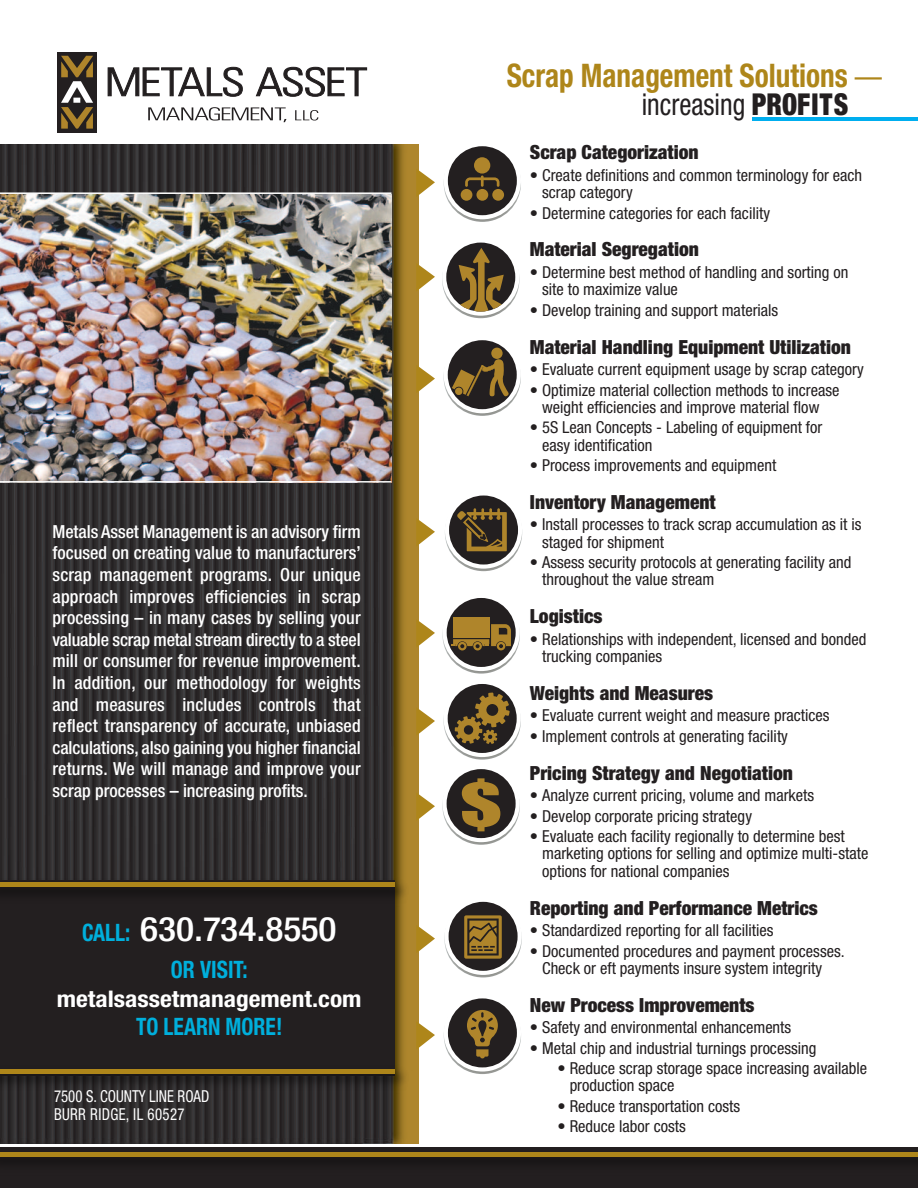
<style>
.page{position:relative;width:918px;height:1188px;background:#fff}
.page>*{position:absolute;margin:0;border:0;box-sizing:border-box;transform-origin:0 0}
.t1{font:500 condensed 33.75px "Helvetica Neue";color:#fff;scale:1.11 1}
.t2{font:700 condensed 32.55px "Helvetica Neue";color:#ae861a;scale:.9 1}
.t3{font:condensed 30.15px "Helvetica Neue";color:#231f20;scale:.9 1}
.t4{font:700 condensed 24px "Helvetica Neue";color:#00afdc;scale:.9 1}
.t5{font:700 condensed 22.95px "Helvetica Neue";color:#fff;scale:1.11 1}
.t6{font:900 condensed 19.5px "Helvetica Neue";color:#231f20}
.t7{font:500 condensed 18px/21.6px "Helvetica Neue";color:#fff;text-align:justify}
.t8{font:condensed 16.5px/17.2px "Helvetica Neue";color:#231f20}
.t9{font:condensed 16.5px/18.8px "Helvetica Neue";color:#fff;scale:.9 1}
.s1{font-weight:700;font-size:24px;color:#00afdc}
.s2{font-weight:400;font-size:30.15px}
.s3{font-weight:900}
</style>
<div class="page">
<div style="left:0;top:1147px;width:918px;height:41px;background:#231f20"></div>
<div style="left:0;top:1152px;width:918px;height:5px;background:#ae861a"></div>
<div style="left:57px;top:52px;width:40px;height:80px;background:#231f20"></div>
<svg style="left:61px;top:56px;width:32px;height:73px"></svg>
<svg style="left:148px;top:107px;width:138px;height:15px"></svg>
<svg style="left:295px;top:110px;width:23px;height:11px"></svg>
<svg style="left:107px;top:66px;width:136px;height:31px"></svg>
<svg style="left:255px;top:66px;width:112px;height:31px"></svg>
<img style="left:0;top:144px;width:419px;height:999px">
<img style="left:0;top:194px;width:392px;height:288px">
<hr style="left:0;top:192px;width:391px;height:2px;background:#fff">
<hr style="left:0;top:481px;width:391px;height:2px;background:#fff">
<svg style="left:444px;top:145px;width:77px;height:77px"></svg>
<div style="left:444px;top:142px;width:77px;height:77px;background:#fff;border-radius:50%"></div>
<div style="left:448px;top:146px;width:69px;height:69px;background:#231f20;border-radius:50%"></div>
<svg style="left:461px;top:157px;width:43px;height:44px"></svg>
<svg style="left:416px;top:168px;width:19px;height:29px"></svg>
<svg style="left:442px;top:241px;width:77px;height:77px"></svg>
<div style="left:442px;top:238px;width:77px;height:78px;background:#fff;border-radius:50%"></div>
<div style="left:446px;top:243px;width:69px;height:69px;background:#231f20;border-radius:50%"></div>
<svg style="left:454px;top:248px;width:54px;height:64px"></svg>
<svg style="left:416px;top:263px;width:19px;height:29px"></svg>
<svg style="left:444px;top:338px;width:77px;height:78px"></svg>
<div style="left:444px;top:336px;width:77px;height:77px;background:#fff;border-radius:50%"></div>
<div style="left:448px;top:340px;width:69px;height:69px;background:#231f20;border-radius:50%"></div>
<div style="left:491px;top:348px;width:12px;height:11px;background:#af852b;border-radius:50%"></div>
<svg style="left:452px;top:359px;width:57px;height:37px"></svg>
<svg style="left:416px;top:365px;width:19px;height:28px"></svg>
<svg style="left:445px;top:494px;width:77px;height:77px"></svg>
<div style="left:445px;top:491px;width:77px;height:78px;background:#fff;border-radius:50%"></div>
<div style="left:449px;top:496px;width:69px;height:69px;background:#231f20;border-radius:50%"></div>
<svg style="left:457px;top:508px;width:50px;height:43px"></svg>
<svg style="left:416px;top:518px;width:19px;height:29px"></svg>
<svg style="left:442px;top:596px;width:78px;height:78px"></svg>
<div style="left:443px;top:594px;width:77px;height:77px;background:#fff;border-radius:50%"></div>
<div style="left:447px;top:598px;width:69px;height:69px;background:#231f20;border-radius:50%"></div>
<div style="left:453px;top:617px;width:36px;height:21px;background:#af852b"></div>
<svg style="left:451px;top:624px;width:60px;height:26px"></svg>
<svg style="left:416px;top:619px;width:19px;height:29px"></svg>
<svg style="left:444px;top:682px;width:77px;height:78px"></svg>
<div style="left:444px;top:680px;width:77px;height:77px;background:#fff;border-radius:50%"></div>
<div style="left:448px;top:684px;width:69px;height:69px;background:#231f20;border-radius:50%"></div>
<svg style="left:455px;top:693px;width:55px;height:51px"></svg>
<svg style="left:416px;top:707px;width:19px;height:29px"></svg>
<svg style="left:416px;top:792px;width:19px;height:29px"></svg>
<svg style="left:442px;top:767px;width:78px;height:78px"></svg>
<div style="left:442px;top:765px;width:78px;height:77px;background:#fff;border-radius:50%"></div>
<div style="left:447px;top:769px;width:69px;height:69px;background:#231f20;border-radius:50%"></div>
<svg style="left:462px;top:778px;width:38px;height:53px"></svg>
<svg style="left:444px;top:900px;width:78px;height:77px"></svg>
<svg style="left:444px;top:898px;width:78px;height:77px"></svg>
<div style="left:449px;top:902px;width:69px;height:69px;background:#231f20;border-radius:50%"></div>
<svg style="left:464px;top:915px;width:38px;height:44px;background:#846627"></svg>
<svg style="left:416px;top:925px;width:19px;height:28px"></svg>
<svg style="left:444px;top:997px;width:77px;height:77px"></svg>
<div style="left:444px;top:994px;width:77px;height:78px;background:#fff;border-radius:50%"></div>
<div style="left:448px;top:998px;width:69px;height:69px;background:#231f20;border-radius:50%"></div>
<svg style="left:467px;top:1010px;width:31px;height:48px"></svg>
<svg style="left:416px;top:1021px;width:19px;height:29px"></svg>
<div style="left:0;top:881px;width:394px;height:195px;background:#231f20"></div>
<img style="left:0;top:876px;width:413px;height:30px">
<hr style="left:0;top:883px;width:394px;height:4px;background:#ae861a">
<img style="left:0;top:1063px;width:413px;height:30px">
<div style="left:0;top:1069px;width:394px;height:5px;background:#ae861a"></div>
<hr style="left:752px;top:117px;width:166px;height:4px;background:#00aeef">
<p class="t7" style="left:52px;top:522px;width:310px">Metals Asset Management is an advisory firm focused on creating value to manufacturers’ scrap management programs. Our unique approach improves efficiencies in scrap processing – in many cases by selling your valuable scrap metal stream directly to a steel mill or consumer for revenue improvement.<br>In addition, our methodology for weights and measures includes controls that reflect transparency of accurate, unbiased calculations, also gaining you higher financial returns. We will manage and improve your scrap processes – increasing profits.</p>
<p class="t1" style="left:82px;top:917px;width:231px"><span class="s1">CALL:</span> 630.734.8550</p>
<p class="t4" style="left:171px;top:961px;width:87px">OR VISIT:</p>
<p class="t5" style="left:57px;top:991px;width:276px">metalsassetmanagement.com</p>
<p class="t4" style="left:136px;top:1018px;width:164px">TO LEARN MORE!</p>
<p class="t9" style="left:54px;top:1088px;width:174px">7500 S. COUNTY LINE ROAD<br>BURR RIDGE, IL 60527</p>
<p class="t2" style="left:507px;top:63px;width:418px">Scrap Management Solutions <span class="s2">—</span></p>
<p class="t3" style="left:642px;top:93px;width:231px">increasing <span class="s3">PROFITS</span></p>
<p class="t6" style="left:530px;top:145px;width:170px">Scrap Categorization</p>
<p class="t8" style="left:542px;top:168px;width:322px;text-indent:-12px">• Create definitions and common terminology for each scrap category</p>
<p class="t8" style="left:530px;top:206px;width:242px">• Determine categories for each facility</p>
<p class="t6" style="left:530px;top:243px;width:170px">Material Segregation</p>
<p class="t8" style="left:542px;top:265px;width:308px;text-indent:-12px">• Determine best method of handling and sorting on site to maximize value</p>
<p class="t8" style="left:530px;top:303px;width:250px">• Develop training and support materials</p>
<p class="t6" style="left:530px;top:340px;width:323px">Material Handling Equipment Utilization</p>
<p class="t8" style="left:530px;top:362px;width:336px">• Evaluate current equipment usage by scrap category</p>
<p class="t8" style="left:530px;top:383px;width:311px;text-align:center">• Optimize material collection methods to increase weight efficiencies and improve material flow</p>
<p class="t8" style="left:542px;top:420px;width:282px;text-indent:-12px">• 5S Lean Concepts - Labeling of equipment for easy identification</p>
<p class="t8" style="left:530px;top:458px;width:248px">• Process improvements and equipment</p>
<p class="t6" style="left:530px;top:495px;width:187px">Inventory Management</p>
<p class="t8" style="left:542px;top:517px;width:321px;text-indent:-12px">• Install processes to track scrap accumulation as it is staged for shipment</p>
<p class="t8" style="left:542px;top:555px;width:311px;text-indent:-12px">• Assess security protocols at generating facility and throughout the value stream</p>
<p class="t6" style="left:530px;top:609px;width:74px">Logistics</p>
<p class="t8" style="left:542px;top:632px;width:326px;text-indent:-12px">• Relationships with independent, licensed and bonded trucking companies</p>
<p class="t6" style="left:530px;top:686px;width:185px">Weights and Measures</p>
<p class="t8" style="left:530px;top:708px;width:301px">• Evaluate current weight and measure practices</p>
<p class="t8" style="left:530px;top:729px;width:260px">• Implement controls at generating facility</p>
<p class="t6" style="left:530px;top:766px;width:265px">Pricing Strategy and Negotiation</p>
<p class="t8" style="left:530px;top:788px;width:286px">• Analyze current pricing, volume and markets</p>
<p class="t8" style="left:530px;top:809px;width:224px">• Develop corporate pricing strategy</p>
<p class="t8" style="left:542px;top:829px;width:328px;text-indent:-12px">• Evaluate each facility regionally to determine best marketing options for selling and optimize multi-state options for national companies</p>
<p class="t6" style="left:530px;top:901px;width:289px">Reporting and Performance Metrics</p>
<p class="t8" style="left:530px;top:923px;width:245px">• Standardized reporting for all facilities</p>
<p class="t8" style="left:542px;top:944px;width:304px;text-indent:-12px">• Documented procedures and payment processes.<br>Check or eft payments insure system integrity</p>
<p class="t6" style="left:530px;top:998px;width:226px">New Process Improvements</p>
<p class="t8" style="left:530px;top:1020px;width:263px">• Safety and environmental enhancements</p>
<p class="t8" style="left:530px;top:1041px;width:288px">• Metal chip and industrial turnings processing</p>
<p class="t8" style="left:570px;top:1061px;width:299px;text-indent:-12px">• Reduce scrap storage space increasing available production space</p>
<p class="t8" style="left:557px;top:1099px;width:184px">• Reduce transportation costs</p>
<p class="t8" style="left:557px;top:1119px;width:130px">• Reduce labor costs</p>
</div>
